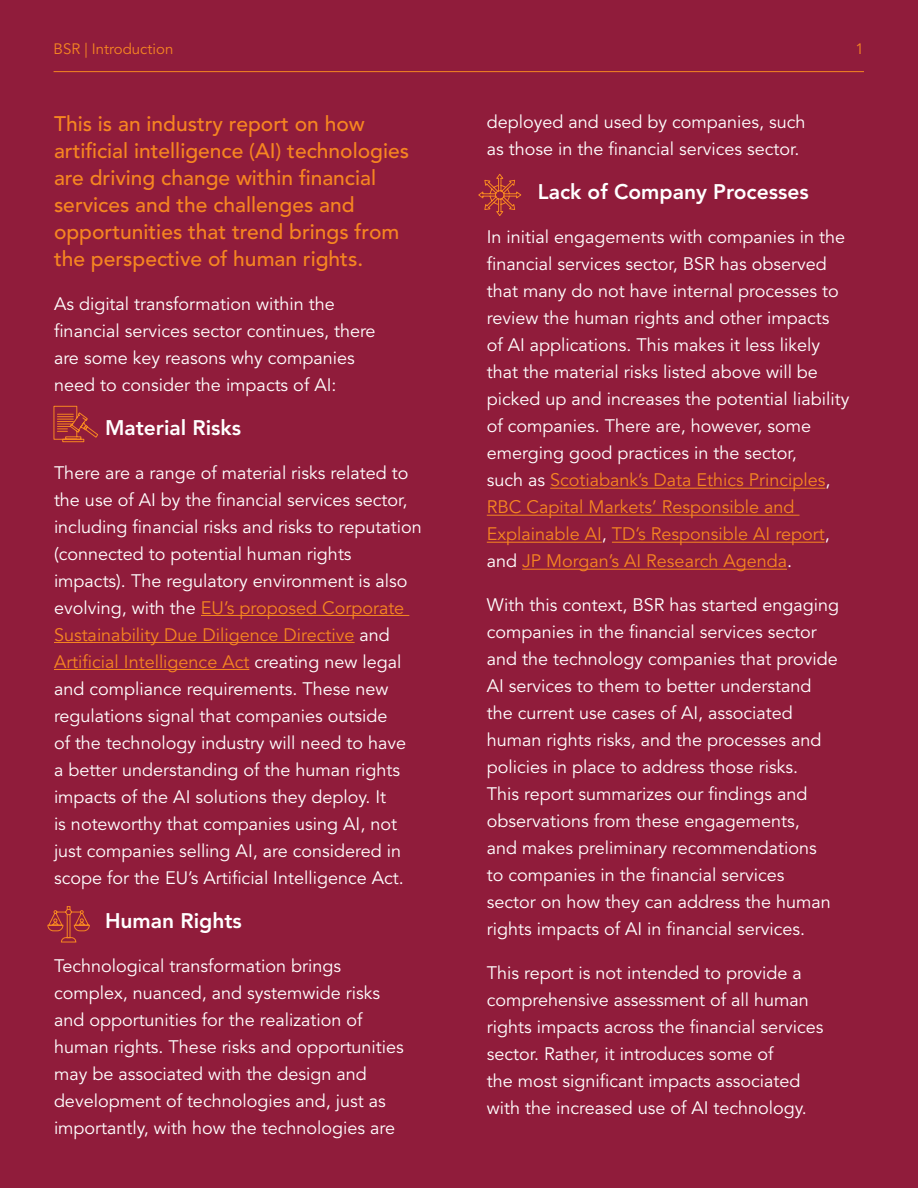
<style>
.page{position:relative;width:918px;height:1188px;background:#901c3b}
.page>*{position:absolute;margin:0;border:0;box-sizing:border-box;transform-origin:0 0}
.t1{font:500 21px/27px "Avenir LT Std";color:#f68621}
.t2{font:800 21px "Avenir LT Std";color:#fff}
.t3{font:18px/27px "Avenir LT Std";color:#fff}
.t4{font:15px "Avenir LT Std";color:#f68621}
.s1{color:#f68621}
</style>
<div class="page">
<hr style="left:201px;top:615px;width:208px;height:1px;background:#f68621">
<hr style="left:54px;top:642px;width:301px;height:1px;background:#f68621">
<hr style="left:54px;top:669px;width:195px;height:1px;background:#f68621">
<hr style="left:550px;top:488px;width:276px;height:1px;background:#f68621">
<hr style="left:487px;top:515px;width:313px;height:1px;background:#f68621">
<hr style="left:487px;top:542px;width:115px;height:1px;background:#f68621">
<hr style="left:612px;top:542px;width:213px;height:1px;background:#f68621">
<hr style="left:522px;top:569px;width:265px;height:1px;background:#f68621">
<svg style="left:47px;top:906px;width:43px;height:37px"></svg>
<svg style="left:53px;top:406px;width:45px;height:36px"></svg>
<svg style="left:478px;top:174px;width:44px;height:42px"></svg>
<hr style="left:54px;top:71px;width:810px;height:1px;background:#f68621">
<p class="t4" style="left:54px;top:40px;width:121px">BSR | Introduction</p>
<p class="t4" style="left:856px;top:40px;width:10px">1</p>
<p class="t1" style="left:54px;top:110px;width:357px">This is an industry report on how artificial intelligence (AI) technologies are driving change within financial services and the challenges and opportunities that trend brings from the perspective of human rights.</p>
<p class="t3" style="left:54px;top:290px;width:323px">As digital transformation within the financial services sector continues, there are some key reasons why companies need to consider the impacts of AI:</p>
<p class="t2" style="left:105px;top:415px;width:138px">Material Risks</p>
<p class="t3" style="left:54px;top:459px;width:369px">There are a range of material risks related to the use of AI by the financial services sector, including financial risks and risks to reputation (connected to potential human rights impacts). The regulatory environment is also evolving, with the <span class="s1">EU’s proposed Corporate Sustainability Due Diligence Directive</span> and <span class="s1">Artificial Intelligence Act</span> creating new legal and compliance requirements. These new regulations signal that companies outside<br>of the technology industry will need to have<br>a better understanding of the human rights impacts of the AI solutions they deploy. It<br>is noteworthy that companies using AI, not just companies selling AI, are considered in scope for the EU’s Artificial Intelligence Act.</p>
<p class="t2" style="left:105px;top:908px;width:138px">Human Rights</p>
<p class="t3" style="left:54px;top:953px;width:351px">Technological transformation brings complex, nuanced, and systemwide risks and opportunities for the realization of human rights. These risks and opportunities may be associated with the design and development of technologies and, just as importantly, with how the technologies are</p>
<p class="t3" style="left:487px;top:109px;width:320px">deployed and used by companies, such as those in the financial services sector.</p>
<p class="t2" style="left:538px;top:180px;width:272px">Lack of Company Processes</p>
<p class="t3" style="left:487px;top:224px;width:364px">In initial engagements with companies in the financial services sector, BSR has observed that many do not have internal processes to review the human rights and other impacts of AI applications. This makes it less likely that the material risks listed above will be picked up and increases the potential liability of companies. There are, however, some emerging good practices in the sector,<br>such as <span class="s1">Scotiabank’s Data Ethics Principles</span>, <span class="s1">RBC Capital Markets’ Responsible and Explainable AI</span>, <span class="s1">TD’s Responsible AI report</span>, and <span class="s1">JP Morgan’s AI Research Agenda</span>.</p>
<p class="t3" style="left:487px;top:592px;width:354px">With this context, BSR has started engaging companies in the financial services sector and the technology companies that provide AI services to them to better understand the current use cases of AI, associated human rights risks, and the processes and policies in place to address those risks.<br>This report summarizes our findings and observations from these engagements,<br>and makes preliminary recommendations<br>to companies in the financial services<br>sector on how they can address the human rights impacts of AI in financial services.</p>
<p class="t3" style="left:487px;top:960px;width:338px">This report is not intended to provide a comprehensive assessment of all human rights impacts across the financial services sector. Rather, it introduces some of<br>the most significant impacts associated with the increased use of AI technology.</p>
</div>
